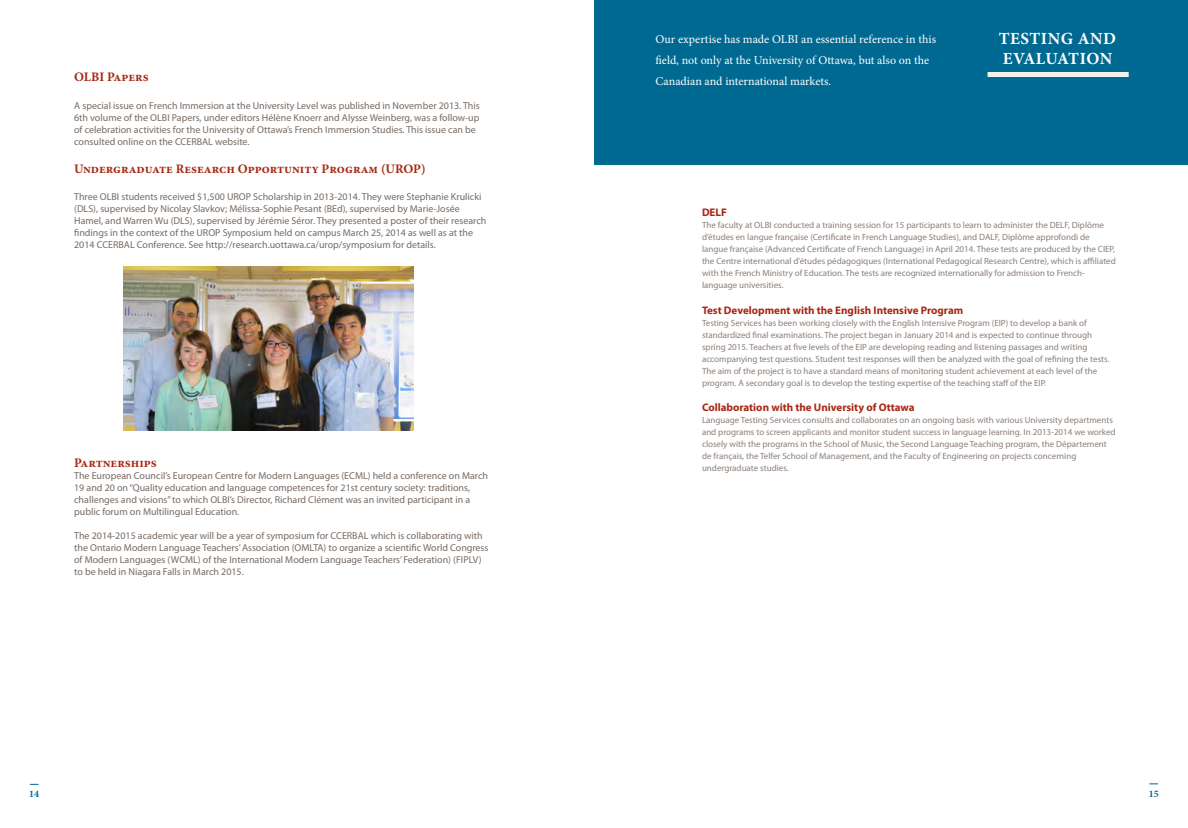
<style>
.page{position:relative;width:1188px;height:828px;background:#fff}
.page>*{position:absolute;margin:0;border:0;box-sizing:border-box;transform-origin:0 0}
.t1{font:700 17px/20.4px "Minion Pro";color:#fff}
.t2{font:700 13px "Minion Pro";color:#a62812}
.t3{font:12px/21px "Minion Pro";color:#fff}
.t4{font:700 11px "Myriad Pro";color:#a62812}
.t5{font:10px/12px "Myriad Pro";color:#766a62}
.t6{font:700 10px "Minion Pro";color:#006991}
.t7{font:9px/12px "Myriad Pro";color:#8b7f78}
</style>
<div class="page">
<div style="left:594px;top:0;width:594px;height:165px;background:#006991"></div>
<div style="left:988px;top:72px;width:141px;height:5px;background:#f2f0ef"></div>
<img style="left:123px;top:266px;width:290px;height:164px">
<h2 class="t2" style="left:74px;top:68px;width:76px">OLBI Papers</h2>
<p class="t5" style="left:74px;top:100px;width:407px">A special issue on French Immersion at the University Level was published in November 2013. This 6th volume of the OLBI Papers, under editors Hélène Knoerr and Alysse Weinberg, was a follow-up of celebration activities for the University of Ottawa’s French Immersion Studies. This issue can be consulted online on the CCERBAL website.</p>
<h2 class="t2" style="left:74px;top:159px;width:353px">Undergraduate Research Opportunity Program (UROP)</h2>
<p class="t5" style="left:74px;top:191px;width:414px">Three OLBI students received $1,500 UROP Scholarship in 2013-2014. They were Stephanie Krulicki (DLS), supervised by Nicolay Slavkov; Mélissa-Sophie Pesant (BEd), supervised by Marie-Josée Hamel, and Warren Wu (DLS), supervised by Jérémie Séror. They presented a poster of their research findings in the context of the UROP Symposium held on campus March 25, 2014 as well as at the 2014 CCERBAL Conference. See http://research.uottawa.ca/urop/symposium for details.</p>
<h2 class="t2" style="left:74px;top:453px;width:84px">Partnerships</h2>
<p class="t5" style="left:74px;top:469px;width:416px">The European Council’s European Centre for Modern Languages (ECML) held a conference on March 19 and 20 on “Quality education and language competences for 21st century society: traditions, challenges and visions” to which OLBI’s Director, Richard Clément was an invited participant in a public forum on Multilingual Education.</p>
<p class="t5" style="left:74px;top:529px;width:416px">The 2014-2015 academic year will be a year of symposium for CCERBAL which is collaborating with the Ontario Modern Language Teachers’ Association (OMLTA) to organize a scientific World Congress of Modern Languages (WCML) of the International Modern Language Teachers’ Federation) (FIPLV) to be held in Niagara Falls in March 2015.</p>
<h3 class="t3" style="left:656px;top:28px;width:282px">Our expertise has made OLBI an essential reference in this field, not only at the University of Ottawa, but also on the<br>Canadian and international markets.</h3>
<h1 class="t1" style="left:999px;top:28px;width:119px">Testing and<br>Evaluatio</h1>
<h1 class="t1" style="left:1100px;top:49px;width:14px">n</h1>
<p class="t4" style="left:702px;top:205px;width:26px">DELF</p>
<p class="t7" style="left:702px;top:219px;width:415px">The faculty at OLBI conducted a training session for 15 participants to learn to administer the DELF, Diplôme d’études en langue française (Certificate in French Language Studies), and DALF, Diplôme approfondi de langue française (Advanced Certificate of French Language) in April 2014. These tests are produced by the CIEP, the Centre international d’études pédagogiques (International Pedagogical Research Centre), which is affiliated with the French Ministry of Education. The tests are recognized internationally for admission to French&shy;language universities.</p>
<p class="t4" style="left:702px;top:303px;width:263px">Test Development with the English Intensive Program</p>
<p class="t7" style="left:702px;top:316px;width:409px">Testing Services has been working closely with the English Intensive Program (EIP) to develop a bank of standardized final examinations. The project began in January 2014 and is expected to continue through spring 2015. Teachers at five levels of the EIP are developing reading and listening passages and writing accompanying test questions. Student test responses will then be analyzed with the goal of refining the tests.<br>The aim of the project is to have a standard means of monitoring student achievement at each level of the program. A secondary goal is to develop the testing expertise of the teaching staff of the EIP.</p>
<p class="t4" style="left:702px;top:400px;width:214px">Collaboration with the University of Ottawa</p>
<p class="t7" style="left:702px;top:414px;width:415px">Language Testing Services consults and collaborates on an ongoing basis with various University departments and programs to screen applicants and monitor student success in language learning. In 2013-2014 we worked closely with the programs in the School of Music, the Second Language Teaching program, the Département de français, the Telfer School of Management, and the Faculty of Engineering on projects concerning undergraduate studies.</p>
<p class="t6" style="left:29px;top:787px;width:11px">14</p>
<p class="t6" style="left:1149px;top:787px;width:11px">15</p>
</div>
